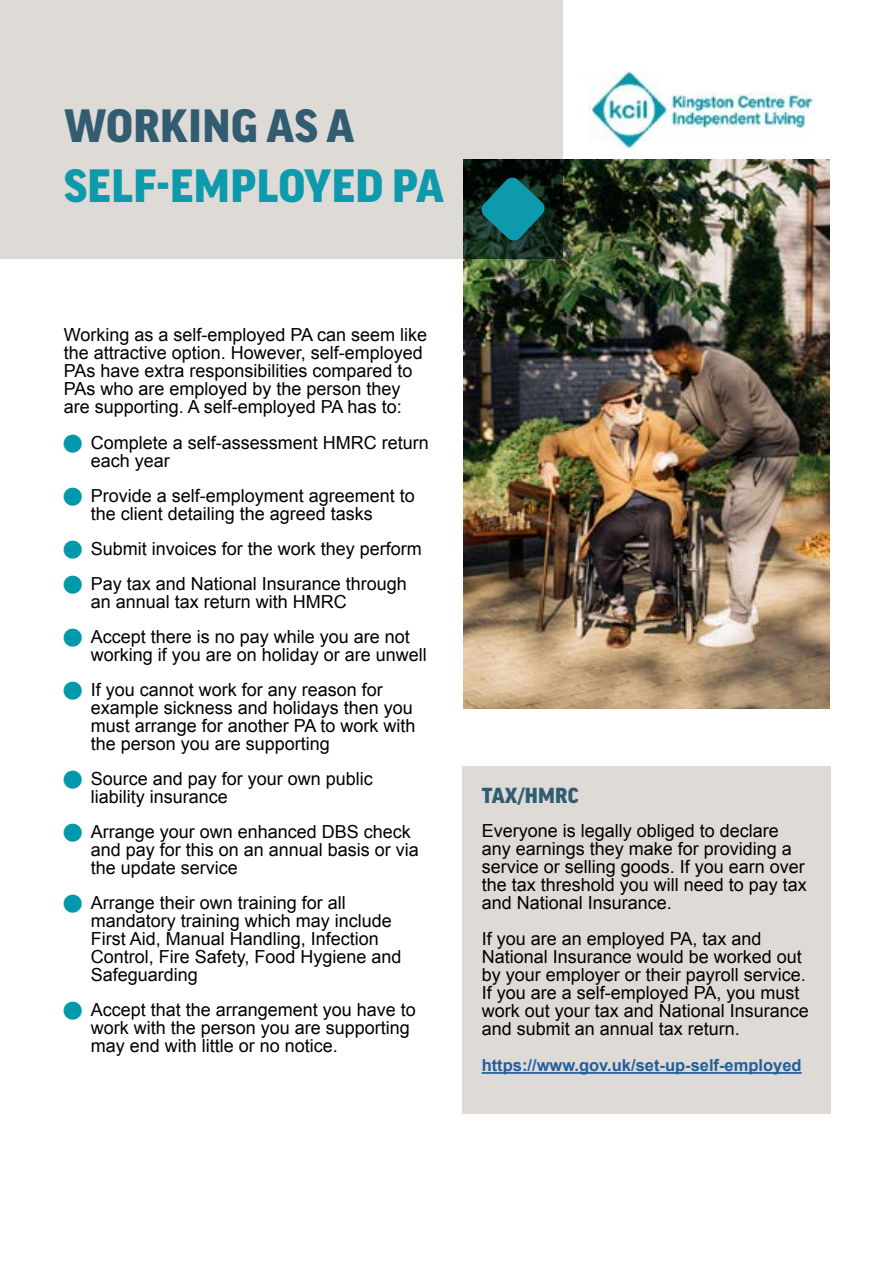
<style>
.page{position:relative;width:893px;height:1263px;background:#fff}
.page>*{position:absolute;margin:0;border:0;box-sizing:border-box;transform-origin:0 0}
.t1{font:900 45px "Good Pro";letter-spacing:.01em;color:#0c9aac}
.t2{font:900 45px "Good Pro";letter-spacing:.01em;color:#325d71}
.t3{font:900 21px "Good Pro";letter-spacing:.01em;color:#325d71}
.t4{font:18px/18px "Arial";color:#000}
.t5{font:700 16.5px "Arial";color:#215e9e}
</style>
<div class="page">
<div style="left:0;top:0;width:563px;height:259px;background:#dedbd7"></div>
<div style="left:462px;top:766px;width:369px;height:348px;background:#dedbd7"></div>
<hr style="left:482px;top:1072px;width:320px;height:2px;background:#215e9e">
<img style="left:463px;top:159px;width:366px;height:549px">
<svg style="left:463px;top:159px;width:100px;height:100px"></svg>
<svg style="left:481px;top:177px;width:64px;height:64px"></svg>
<img style="left:588px;top:71px;width:227px;height:78px">
<h1 class="t2" style="left:64px;top:101px;width:292px">WORKING AS A</h1>
<h1 class="t1" style="left:64px;top:160px;width:381px">SELF-EMPLOYED PA</h1>
<p class="t4" style="left:64px;top:325px;width:365px">Working as a self-employed PA can seem like the attractive option. However, self-employed PAs have extra responsibilities compared to PAs who are employed by the person they are supporting. A self-employed PA has to:</p>
<p class="t4" style="left:91px;top:433px;width:340px">Complete a self-assessment HMRC return each year</p>
<p class="t4" style="left:91px;top:486px;width:326px">Provide a self-employment agreement to the client detailing the agreed tasks</p>
<p class="t4" style="left:91px;top:531px;width:333px;line-height:35px">Submit invoices for the work they perform<br>Pay tax and National Insurance through</p>
<p class="t4" style="left:91px;top:584px;width:321px;line-height:35px">an annual tax return with HMRC<br>Accept there is no pay while you are not</p>
<p class="t4" style="left:91px;top:637px;width:338px;line-height:35px">working if you are on holiday or are unwell<br>If you cannot work for any reason for</p>
<p class="t4" style="left:91px;top:698px;width:326px">example sickness and holidays then you must arrange for another PA to work with the person you are supporting</p>
<p class="t4" style="left:91px;top:769px;width:284px">Source and pay for your own public liability insurance</p>
<p class="t4" style="left:91px;top:822px;width:330px">Arrange your own enhanced DBS check and pay for this on an annual basis or via the update service</p>
<p class="t4" style="left:91px;top:893px;width:312px">Arrange their own training for all mandatory training which may include<br>First Aid, Manual Handling, Infection<br>Control, Fire Safety, Food Hygiene and<br>Safeguarding</p>
<p class="t4" style="left:91px;top:1000px;width:327px">Accept that the arrangement you have to work with the person you are supporting may end with little or no notice.</p>
<p class="t3" style="left:482px;top:784px;width:98px">TAX/HMRC</p>
<p class="t4" style="left:482px;top:822px;width:327px">Everyone is legally obliged to declare any earnings they make for providing a service or selling goods. If you earn over the tax threshold you will need to pay tax and National Insurance.</p>
<p class="t4" style="left:482px;top:930px;width:329px">If you are an employed PA, tax and National Insurance would be worked out by your employer or their payroll service.<br>If you are a self-employed PA, you must work out your tax and National Insurance and submit an annual tax return.</p>
<p class="t5" style="left:482px;top:1054px;width:321px">https://www.gov.uk/set-up-self-employed</p>
</div>
